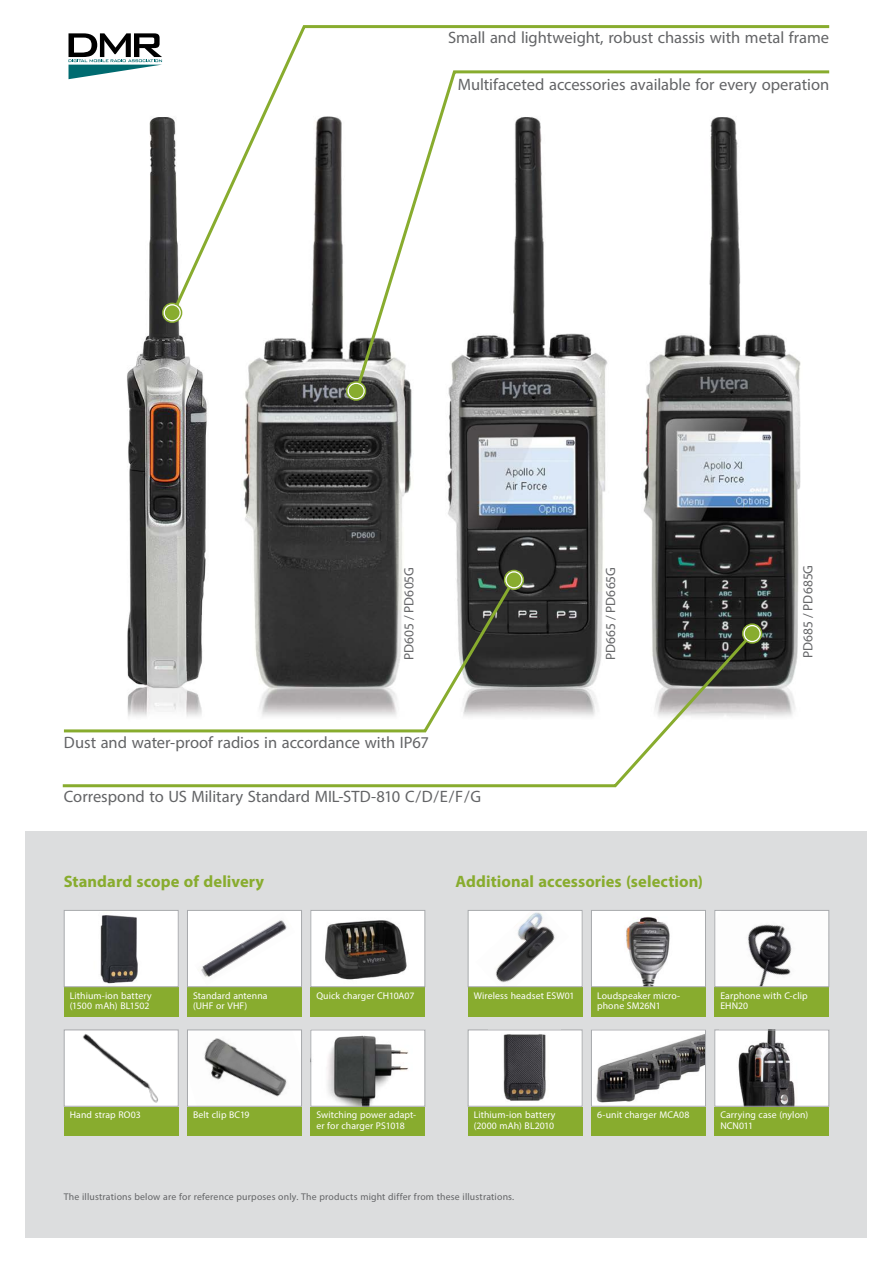
<style>
.page{position:relative;width:893px;height:1263px;background:#fff}
.page>*{position:absolute;margin:0;border:0;box-sizing:border-box;transform-origin:0 0}
.Text_-_Fließtext_8pt{font:16.5px "Myriad Pro";letter-spacing:-.005em;color:#636466}
.Igeltexte{font:16.5px "Myriad Pro";letter-spacing:-.005em;color:#636466}
.Text_-_Headline_11pt{font:700 16.5px "Myriad Pro";letter-spacing:.005em;color:#88ac2e}
.Text_-_Einleitung_9p{font:13.5px "Myriad Pro";letter-spacing:-.005em;color:#636466}
.Zubehör_-_Fließtext{font:9.75px/10.5px "Myriad Pro";letter-spacing:.01em;color:#fff}
.Tabelle_-_Fließtext{font:9.75px "Myriad Pro";letter-spacing:.02em;color:#636466}
</style>
<div class="page">
<div style="left:26px;top:830px;width:841px;height:407px;background:#dcddde"></div>
<svg style="left:69px;top:33px;width:93px;height:46px"></svg>
<img style="left:127px;top:117px;width:674px;height:600px">
<div style="left:64px;top:987px;width:115px;height:29px;background:#88ac2e"></div>
<div style="left:64px;top:910px;width:114px;height:77px;background:#fff"></div>
<img style="left:100px;top:915px;width:38px;height:69px">
<div style="left:64px;top:910px;width:115px;height:77px;border:1px solid #a7a9ac"></div>
<div style="left:187px;top:987px;width:115px;height:29px;background:#88ac2e"></div>
<div style="left:187px;top:910px;width:115px;height:77px;background:#fff"></div>
<img style="left:201px;top:920px;width:86px;height:57px">
<div style="left:187px;top:910px;width:115px;height:77px;border:1px solid #a7a9ac"></div>
<div style="left:310px;top:987px;width:115px;height:29px;background:#88ac2e"></div>
<div style="left:311px;top:910px;width:114px;height:77px;background:#fff"></div>
<img style="left:325px;top:920px;width:82px;height:60px">
<div style="left:310px;top:910px;width:115px;height:77px;border:1px solid #a7a9ac"></div>
<div style="left:64px;top:1106px;width:115px;height:30px;background:#88ac2e"></div>
<div style="left:64px;top:1030px;width:114px;height:76px;background:#fff"></div>
<img style="left:83px;top:1034px;width:75px;height:69px">
<div style="left:64px;top:1029px;width:115px;height:77px;border:1px solid #a7a9ac"></div>
<div style="left:187px;top:1106px;width:115px;height:30px;background:#88ac2e"></div>
<img style="left:189px;top:1031px;width:111px;height:73px">
<div style="left:187px;top:1029px;width:115px;height:77px;border:1px solid #a7a9ac"></div>
<div style="left:310px;top:1106px;width:115px;height:30px;background:#88ac2e"></div>
<img style="left:312px;top:1031px;width:111px;height:73px">
<div style="left:310px;top:1029px;width:115px;height:77px;border:1px solid #a7a9ac"></div>
<svg style="left:170px;top:25px;width:660px;height:291px"></svg>
<svg style="left:163px;top:303px;width:19px;height:19px"></svg>
<div style="left:162px;top:303px;width:20px;height:20px;border:2px solid #88ac2e;border-radius:50%"></div>
<div style="left:166px;top:306px;width:13px;height:13px;background:#88ac2e;border-radius:50%"></div>
<div style="left:165px;top:305px;width:15px;height:15px;border:2px solid #88ac2e;border-radius:50%"></div>
<svg style="left:353px;top:69px;width:477px;height:327px"></svg>
<div style="left:714px;top:987px;width:115px;height:29px;background:#88ac2e"></div>
<img style="left:716px;top:912px;width:111px;height:73px">
<div style="left:714px;top:910px;width:115px;height:77px;border:1px solid #a7a9ac"></div>
<div style="left:591px;top:987px;width:115px;height:29px;background:#88ac2e"></div>
<img style="left:593px;top:912px;width:111px;height:73px">
<div style="left:591px;top:910px;width:115px;height:77px;border:1px solid #a7a9ac"></div>
<div style="left:468px;top:987px;width:115px;height:29px;background:#88ac2e"></div>
<div style="left:468px;top:910px;width:114px;height:77px;background:#fff"></div>
<img style="left:495px;top:912px;width:60px;height:71px">
<div style="left:468px;top:910px;width:115px;height:77px;border:1px solid #a7a9ac"></div>
<svg style="left:127px;top:574px;width:392px;height:55px"></svg>
<svg style="left:505px;top:570px;width:18px;height:19px"></svg>
<div style="left:504px;top:570px;width:20px;height:20px;border:2px solid #88ac2e;border-radius:50%"></div>
<div style="left:507px;top:573px;width:14px;height:13px;background:#88ac2e;border-radius:50%"></div>
<div style="left:507px;top:572px;width:14px;height:15px;border:2px solid #88ac2e;border-radius:50%"></div>
<svg style="left:62px;top:629px;width:695px;height:159px"></svg>
<svg style="left:743px;top:624px;width:18px;height:19px"></svg>
<div style="left:742px;top:623px;width:20px;height:21px;border:2px solid #88ac2e;border-radius:50%"></div>
<div style="left:746px;top:627px;width:13px;height:13px;background:#88ac2e;border-radius:50%"></div>
<div style="left:745px;top:626px;width:14px;height:15px;border:2px solid #88ac2e;border-radius:50%"></div>
<svg style="left:347px;top:382px;width:18px;height:18px"></svg>
<div style="left:346px;top:381px;width:20px;height:20px;border:2px solid #88ac2e;border-radius:50%"></div>
<div style="left:350px;top:385px;width:13px;height:12px;background:#88ac2e;border-radius:50%"></div>
<div style="left:349px;top:384px;width:14px;height:14px;border:2px solid #88ac2e;border-radius:50%"></div>
<div style="left:714px;top:1106px;width:115px;height:30px;background:#88ac2e"></div>
<div style="left:715px;top:1030px;width:114px;height:76px;background:#fff"></div>
<img style="left:738px;top:1031px;width:57px;height:73px">
<div style="left:714px;top:1029px;width:115px;height:77px;border:1px solid #a7a9ac"></div>
<div style="left:591px;top:1106px;width:115px;height:30px;background:#88ac2e"></div>
<img style="left:593px;top:1031px;width:111px;height:73px">
<div style="left:591px;top:1029px;width:115px;height:77px;border:1px solid #a7a9ac"></div>
<div style="left:468px;top:1106px;width:115px;height:30px;background:#88ac2e"></div>
<div style="left:468px;top:1030px;width:114px;height:76px;background:#fff"></div>
<img style="left:503px;top:1034px;width:43px;height:67px">
<div style="left:468px;top:1029px;width:115px;height:77px;border:1px solid #a7a9ac"></div>
<p class="Text_-_Fließtext_8pt" style="left:448px;top:27px;width:383px">Small and lightweight, robust chassis with metal frame</p>
<p class="Text_-_Fließtext_8pt" style="left:458px;top:74px;width:373px">Multifaceted accessories available for every operation</p>
<p class="Text_-_Einleitung_9p" style="left:400px;top:660px;width:95px;rotate:-90deg">PD605 / PD605G</p>
<p class="Text_-_Einleitung_9p" style="left:602px;top:660px;width:95px;rotate:-90deg">PD665 / PD665G</p>
<p class="Text_-_Einleitung_9p" style="left:799px;top:658px;width:95px;rotate:-90deg">PD685 / PD685G</p>
<p class="Igeltexte" style="left:64px;top:732px;width:366px">Dust and water-proof radios in accordance with IP67</p>
<p class="Igeltexte" style="left:64px;top:786px;width:419px">Correspond to US Military Standard MIL-STD-810 C/D/E/F/G</p>
<p class="Text_-_Headline_11pt" style="left:64px;top:871px;width:202px">Standard scope of delivery</p>
<p class="Text_-_Headline_11pt" style="left:455px;top:871px;width:249px">Additional accessories (selection)</p>
<p class="Zubehör_-_Fließtext" style="left:70px;top:990px;width:83px">Lithium-ion battery (1500 mAh) BL1502</p>
<p class="Zubehör_-_Fließtext" style="left:193px;top:990px;width:76px">Standard antenna (UHF or VHF)</p>
<p class="Zubehör_-_Fließtext" style="left:316px;top:990px;width:100px">Quick charger CH10A07</p>
<p class="Zubehör_-_Fließtext" style="left:474px;top:990px;width:102px">Wireless headset ESW01</p>
<p class="Zubehör_-_Fließtext" style="left:597px;top:990px;width:85px">Loudspeaker micro&shy;phone SM26N1</p>
<p class="Zubehör_-_Fließtext" style="left:720px;top:990px;width:89px">Earphone with C-clip<br>EHN20</p>
<p class="Zubehör_-_Fließtext" style="left:70px;top:1109px;width:73px">Hand strap RO03</p>
<p class="Zubehör_-_Fließtext" style="left:193px;top:1109px;width:58px">Belt clip BC19</p>
<p class="Zubehör_-_Fließtext" style="left:316px;top:1109px;width:101px">Switching power adapt&shy;er for charger PS1018</p>
<p class="Zubehör_-_Fließtext" style="left:474px;top:1109px;width:83px">Lithium-ion battery</p>
<p class="Zubehör_-_Fließtext" style="left:597px;top:1109px;width:94px">6-unit charger MCA08</p>
<p class="Zubehör_-_Fließtext" style="left:474px;top:1120px;width:82px">(2000 mAh) BL2010</p>
<p class="Tabelle_-_Fließtext" style="left:64px;top:1191px;width:452px">The illustrations below are for reference purposes only. The products might differ from these illustrations.</p>
<p class="Zubehör_-_Fließtext" style="left:720px;top:1109px;width:89px">Carrying case (nylon)<br>NCN011</p>
</div>
